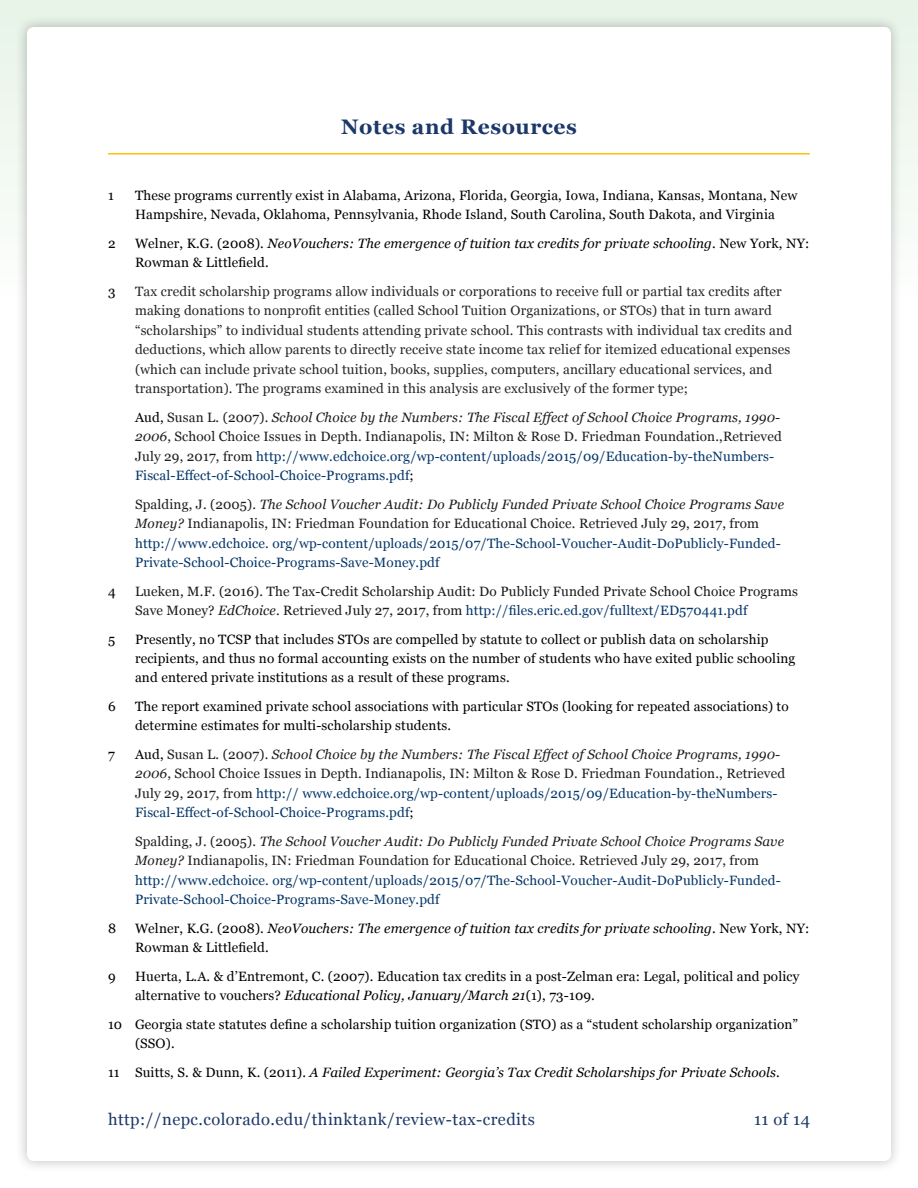
<style>
.page{position:relative;width:918px;height:1188px;background:#fff}
.page>*{position:absolute;margin:0;border:0;box-sizing:border-box;transform-origin:0 0}
.t1{font:700 21px "Georgia";letter-spacing:.025em;color:#1c3868}
.t2{font:16.5px "Georgia";letter-spacing:.025em;color:#1c3868}
.t3{font:13.5px/19.5px "Georgia";letter-spacing:.01em;color:#053669}
.t4{font:13.5px/19.5px "Georgia";letter-spacing:.01em;color:#000}
.t5{font:13.5px/19.5px "Georgia";letter-spacing:.01em;color:#262626}
.t6{font:italic 13.5px/19.5px "Georgia";letter-spacing:.01em;color:#000}
.t7{font:13.5px/19.5px "Georgia";letter-spacing:.01em;color:#1a1a1a}
.s1{font-style:normal}
.s2{color:#000}
.s3{color:#211d1e}
.s4{font-style:italic;color:#211d1e}
.s5{font-style:italic}
.s6{color:#053669}
</style>
<div class="page">
<div style="left:0;top:0;width:918px;height:1188px;background:linear-gradient(to right,#f4faf4,#f4faf4)"></div>
<div style="left:15px;top:15px;width:888px;height:1158px;background:#000;opacity:.25"></div>
<div style="left:27px;top:27px;width:864px;height:1134px;background:#fff;border-radius:7px"></div>
<hr style="left:108px;top:153px;width:702px;height:1px;background:#ffc000">
<h1 class="t1" style="left:341px;top:111px;width:237px">Notes and Resources</h1>
<p class="t4" style="left:108px;top:185px;width:7px">1</p>
<p class="t4" style="left:135px;top:185px;width:664px">These programs currently exist in Alabama, Arizona, Florida, Georgia, Iowa, Indiana, Kansas, Montana, New<br>Hampshire, Nevada, Oklahoma, Pennsylvania, Rhode Island, South Carolina, South Dakota, and Virginia</p>
<p class="t4" style="left:108px;top:233px;width:9px">2</p>
<p class="t6" style="left:135px;top:233px;width:676px"><span class="s1">Welner, K.G. (2008).</span> NeoVouchers: The emergence of tuition tax credits for private schooling<span class="s1">. New York, NY:<br>Rowman &amp; Littlefield.</span></p>
<p class="t4" style="left:108px;top:281px;width:9px">3</p>
<p class="t5" style="left:135px;top:281px;width:659px">Tax credit scholarship programs allow individuals or corporations to receive full or partial tax credits after making donations to nonprofit entities (called School Tuition Organizations, or STOs) that in turn award “scholarships” to individual students attending private school. This contrasts with individual tax credits and deductions, which allow parents to directly receive state income tax relief for itemized educational expenses (which can include private school tuition, books, supplies, computers, ancillary educational services, and transportation). The programs examined in this analysis are exclusively of the former type;</p>
<p class="t3" style="left:135px;top:407px;width:648px"><span class="s2">Aud,</span> <span class="s3">Susan L. (2007).</span> <span class="s4">School Choice by the Numbers: The Fiscal Effect of School Choice Programs, 1990- 2006</span><span class="s3">, School Choice Issues in Depth. Indianapolis, IN: Milton &amp; Rose D. Friedman Foundation.,Retrieved July 29, 2017, from</span> http://www.edchoice.org/wp-content/uploads/2015/09/Education-by-theNumbers-Fiscal-Effect-of-School-Choice-Programs.pdf<span class="s2">;</span></p>
<p class="t3" style="left:135px;top:494px;width:651px"><span class="s3">Spalding, J. (2005).</span> <span class="s4">The School Voucher Audit: Do Publicly Funded Private School Choice Programs Save Money?</span> <span class="s3">Indianapolis, IN: Friedman Foundation for Educational Choice. Retrieved July 29, 2017, from </span>http://www.edchoice. org/wp-content/uploads/2015/07/The-School-Voucher-Audit-DoPublicly-Funded-Private-School-Choice-Programs-Save-Money.pdf</p>
<p class="t4" style="left:108px;top:581px;width:9px">4</p>
<p class="t7" style="left:135px;top:581px;width:664px">Lueken, M.F. (2016). The Tax-Credit Scholarship Audit: Do Publicly Funded Private School Choice Programs<br>Save Money? <span class="s5">EdChoice</span>. Retrieved July 27, 2017, from <span class="s6">http://files.eric.ed.gov/fulltext/ED570441.pdf</span></p>
<p class="t4" style="left:108px;top:629px;width:9px">5</p>
<p class="t4" style="left:135px;top:629px;width:662px">Presently, no TCSP that includes STOs are compelled by statute to collect or publish data on scholarship recipients, and thus no formal accounting exists on the number of students who have exited public schooling and entered private institutions as a result of these programs.</p>
<p class="t4" style="left:108px;top:696px;width:9px">6</p>
<p class="t4" style="left:135px;top:696px;width:655px">The report examined private school associations with particular STOs (looking for repeated associations) to determine estimates for multi-scholarship students.</p>
<p class="t4" style="left:108px;top:744px;width:8px">7</p>
<p class="t3" style="left:135px;top:744px;width:652px"><span class="s2">Aud,</span> <span class="s3">Susan L. (2007).</span> <span class="s4">School Choice by the Numbers: The Fiscal Effect of School Choice Programs, 1990- 2006</span><span class="s3">, School Choice Issues in Depth. Indianapolis, IN: Milton &amp; Rose D. Friedman Foundation., Retrieved July 29, 2017, from</span> http:// www.edchoice.org/wp-content/uploads/2015/09/Education-by-theNumbers-Fiscal-Effect-of-School-Choice-Programs.pdf<span class="s2">;</span></p>
<p class="t3" style="left:135px;top:831px;width:651px"><span class="s3">Spalding, J. (2005).</span> <span class="s4">The School Voucher Audit: Do Publicly Funded Private School Choice Programs Save Money?</span> <span class="s3">Indianapolis, IN: Friedman Foundation for Educational Choice. Retrieved July 29, 2017, from </span>http://www.edchoice. org/wp-content/uploads/2015/07/The-School-Voucher-Audit-DoPublicly-Funded-Private-School-Choice-Programs-Save-Money.pdf</p>
<p class="t4" style="left:108px;top:918px;width:10px">8</p>
<p class="t6" style="left:135px;top:918px;width:676px"><span class="s1">Welner, K.G. (2008).</span> NeoVouchers: The emergence of tuition tax credits for private schooling<span class="s1">. New York, NY:<br>Rowman &amp; Littlefield.</span></p>
<p class="t4" style="left:108px;top:966px;width:9px">9</p>
<p class="t4" style="left:135px;top:966px;width:666px">Huerta, L.A. &amp; d’Entremont, C. (2007). Education tax credits in a post-Zelman era: Legal, political and policy alternative to vouchers? <span class="s5">Educational Policy, January/March 21</span>(1), 73-109.</p>
<p class="t4" style="left:135px;top:1014px;width:665px;text-indent:-27px">10 Georgia state statutes define a scholarship tuition organization (STO) as a “student scholarship organization” (SSO).</p>
<p class="t6" style="left:108px;top:1062px;width:673px"><span class="s1">11 Suitts, S. &amp; Dunn, K. (2011).</span> A Failed Experiment: Georgia’s Tax Credit Scholarships for Private Schools<span class="s1">.</span></p>
<p class="t2" style="left:108px;top:1107px;width:428px">http://nepc.colorado.edu/thinktank/review-tax-credits</p>
<p class="t2" style="left:754px;top:1107px;width:57px">11 of 14</p>
</div>
